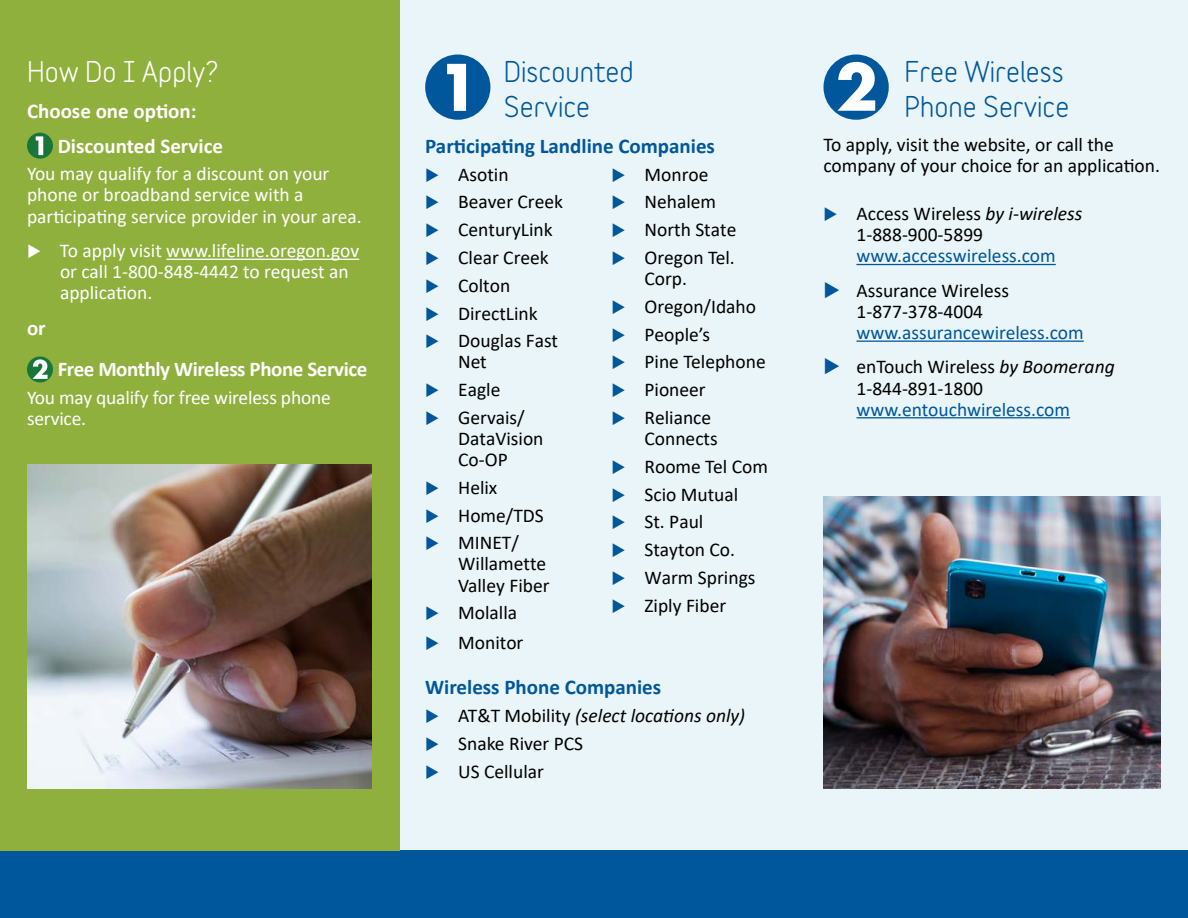
<style>
.page{position:relative;width:1188px;height:918px;background:#fff}
.page>*{position:absolute;margin:0;border:0;box-sizing:border-box;transform-origin:0 0}
.t1{font:700 27px/34.5px "Variable";color:#00579b}
.t2{font:700 27px "Variable";color:#fff}
.t3{font:700 21px "Calibri";letter-spacing:-.01em;color:#fff}
.t4{font:700 21px "Calibri";color:#00579b}
.Arrow_indent{font:19.5px/21px "Calibri";color:#000}
.Body{font:19.5px/21px "Calibri";color:#fff}
.Arrow_indent-2{font:19.5px/21px "Calibri";color:#fff}
.Body-2{font:19.5px/21px "Calibri";color:#000}
.Arrow_indent-3{font:italic 19.5px "Calibri";color:#000}
.s1{color:#00579b}
.s2{font-style:normal}
.s3{font-style:italic}
</style>
<div class="page">
<div style="left:399px;top:0;width:789px;height:918px;background:#e9f5f8"></div>
<div style="left:0;top:850px;width:1188px;height:68px;background:#00579b"></div>
<hr style="left:856px;top:264px;width:200px;height:1px;background:#00579b">
<hr style="left:856px;top:341px;width:228px;height:1px;background:#00579b">
<hr style="left:856px;top:417px;width:214px;height:1px;background:#00579b">
<div style="left:0;top:0;width:399px;height:850px;background:#90b03e"></div>
<hr style="left:166px;top:259px;width:193px;height:1px;background:#fff">
<div style="left:27px;top:133px;width:26px;height:26px;background:#19763b;border-radius:50%"></div>
<svg style="left:36px;top:136px;width:7px;height:19px"></svg>
<div style="left:27px;top:356px;width:26px;height:26px;background:#19763b;border-radius:50%"></div>
<svg style="left:33px;top:359px;width:15px;height:20px"></svg>
<img style="left:824px;top:496px;width:337px;height:293px">
<img style="left:27px;top:465px;width:345px;height:324px">
<div style="left:425px;top:55px;width:65px;height:65px;background:#00579b;border-radius:50%"></div>
<svg style="left:447px;top:64px;width:19px;height:47px"></svg>
<div style="left:823px;top:55px;width:66px;height:65px;background:#00579b;border-radius:50%"></div>
<svg style="left:837px;top:62px;width:38px;height:49px"></svg>
<h2 class="t2" style="left:27px;top:55px;width:193px">How Do I Apply?</h2>
<h3 class="t3" style="left:27px;top:96px;width:171px">Choose one option:</h3>
<h3 class="t3" style="left:58px;top:131px;width:167px">Discounted Service</h3>
<p class="Body" style="left:27px;top:163px;width:336px">You may qualify for a discount on your phone or broadband service with a participating service provider in your area.</p>
<p class="Arrow_indent-2" style="left:60px;top:240px;width:301px;text-indent:-33px">◆ To apply visit www.lifeline.oregon.gov or call 1-800-848-4442 to request an application.</p>
<h3 class="t3" style="left:27px;top:314px;width:20px">or</h3>
<h3 class="t3" style="left:58px;top:355px;width:311px">Free Monthly Wireless Phone Service</h3>
<p class="Body" style="left:27px;top:387px;width:305px">You may qualify for free wireless phone service.</p>
<h2 class="t1" style="left:504px;top:54px;width:131px">Discounted<br>Service</h2>
<h3 class="t4" style="left:425px;top:131px;width:291px">Participating Landline Companies</h3>
<p class="Arrow_indent" style="left:425px;top:163px;width:85px"><span class="s1">◆</span> Asotin</p>
<p class="Arrow_indent" style="left:425px;top:191px;width:139px"><span class="s1">◆</span> Beaver Creek</p>
<p class="Arrow_indent" style="left:425px;top:219px;width:129px"><span class="s1">◆</span> CenturyLink</p>
<p class="Arrow_indent" style="left:425px;top:246px;width:125px"><span class="s1">◆</span> Clear Creek</p>
<p class="Arrow_indent" style="left:425px;top:274px;width:87px"><span class="s1">◆</span> Colton</p>
<p class="Arrow_indent" style="left:425px;top:302px;width:114px"><span class="s1">◆</span> DirectLink</p>
<p class="Arrow_indent" style="left:458px;top:330px;width:101px;text-indent:-33px"><span class="s1">◆</span> Douglas Fast<br>Net</p>
<p class="Arrow_indent" style="left:425px;top:379px;width:77px"><span class="s1">◆</span> Eagle</p>
<p class="Arrow_indent" style="left:458px;top:406px;width:87px;text-indent:-33px"><span class="s1">◆</span> Gervais/<br>DataVision<br>Co-OP</p>
<p class="Arrow_indent" style="left:425px;top:476px;width:74px"><span class="s1">◆</span> Helix</p>
<p class="Arrow_indent" style="left:425px;top:504px;width:120px"><span class="s1">◆</span> Home/TDS</p>
<p class="Arrow_indent" style="left:458px;top:532px;width:93px;text-indent:-33px"><span class="s1">◆</span> MINET/<br>Willamette<br>Valley Fiber</p>
<p class="Arrow_indent" style="left:425px;top:602px;width:94px"><span class="s1">◆</span> Molalla</p>
<p class="Arrow_indent" style="left:425px;top:632px;width:100px"><span class="s1">◆</span> Monitor</p>
<p class="Arrow_indent" style="left:611px;top:163px;width:98px"><span class="s1">◆</span> Monroe</p>
<p class="Arrow_indent" style="left:611px;top:191px;width:106px"><span class="s1">◆</span> Nehalem</p>
<p class="Arrow_indent" style="left:611px;top:219px;width:126px"><span class="s1">◆</span> North State</p>
<p class="Arrow_indent" style="left:644px;top:246px;width:92px;text-indent:-33px"><span class="s1">◆</span> Oregon Tel.<br>Corp.</p>
<p class="Arrow_indent" style="left:611px;top:295px;width:146px"><span class="s1">◆</span> Oregon/Idaho</p>
<p class="Arrow_indent" style="left:611px;top:323px;width:100px"><span class="s1">◆</span> People’s</p>
<p class="Arrow_indent" style="left:611px;top:351px;width:156px"><span class="s1">◆</span> Pine Telephone</p>
<p class="Arrow_indent" style="left:611px;top:379px;width:96px"><span class="s1">◆</span> Pioneer</p>
<p class="Arrow_indent" style="left:644px;top:406px;width:75px;text-indent:-33px"><span class="s1">◆</span> Reliance<br>Connects</p>
<p class="Arrow_indent" style="left:611px;top:455px;width:158px"><span class="s1">◆</span> Roome Tel Com</p>
<p class="Arrow_indent" style="left:611px;top:483px;width:128px"><span class="s1">◆</span> Scio Mutual</p>
<p class="Arrow_indent" style="left:611px;top:511px;width:93px"><span class="s1">◆</span> St. Paul</p>
<p class="Arrow_indent" style="left:611px;top:539px;width:125px"><span class="s1">◆</span> Stayton Co.</p>
<p class="Arrow_indent" style="left:611px;top:566px;width:145px"><span class="s1">◆</span> Warm Springs</p>
<p class="Arrow_indent" style="left:611px;top:594px;width:116px"><span class="s1">◆</span> Ziply Fiber</p>
<h3 class="t4" style="left:425px;top:672px;width:238px">Wireless Phone Companies</h3>
<p class="Arrow_indent-3" style="left:425px;top:702px;width:322px"><span class="s1">◆</span> <span class="s2">AT&amp;T Mobility</span> (select locations only)</p>
<p class="Arrow_indent" style="left:425px;top:732px;width:159px"><span class="s1">◆</span> Snake River PCS</p>
<p class="Arrow_indent" style="left:425px;top:760px;width:120px"><span class="s1">◆</span> US Cellular</p>
<h2 class="t1" style="left:904px;top:54px;width:166px">Free Wireless<br>Phone Service</h2>
<p class="Body-2" style="left:824px;top:134px;width:338px">To apply, visit the website, or call the company of your choice for an application.</p>
<p class="Arrow_indent" style="left:856px;top:203px;width:227px;text-indent:-33px"><span class="s1">◆</span> Access Wireless <span class="s3">by i-wireless<br></span>1-888-900-5899 <span class="s1">www.accesswireless.com</span></p>
<p class="Arrow_indent" style="left:856px;top:279px;width:229px;text-indent:-33px"><span class="s1">◆</span> Assurance Wireless<br>1-877-378-4004 <span class="s1">www.assurancewireless.com</span></p>
<p class="Arrow_indent" style="left:856px;top:356px;width:260px;text-indent:-33px"><span class="s1">◆</span> enTouch Wireless <span class="s3">by Boomerang<br></span>1-844-891-1800 <span class="s1">www.entouchwireless.com</span></p>
</div>
